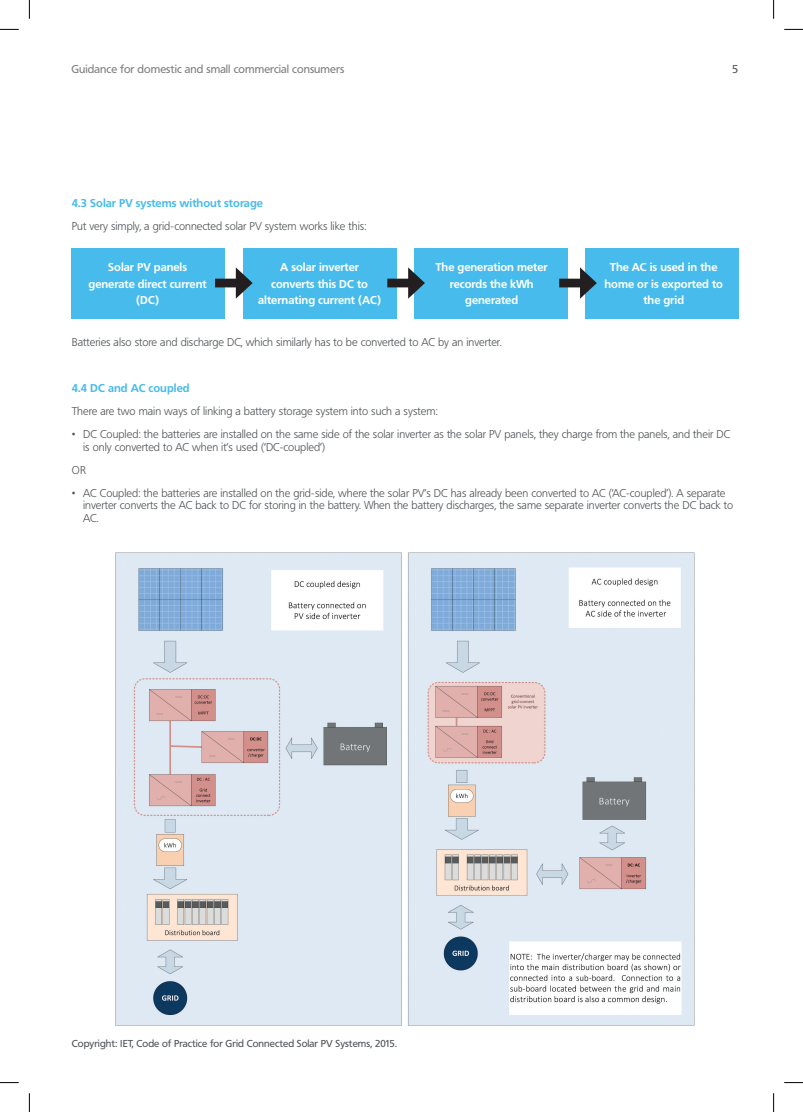
<style>
.page{position:relative;width:803px;height:1112px;background:#fff}
.page>*{position:absolute;margin:0;border:0;box-sizing:border-box;transform-origin:0 0}
.t1{font:300 11.25px/12.5px "Frutiger BQ";color:#505457}
.t2{font:700 11.25px/16.2px "Frutiger BQ";color:#fff;text-align:center}
.t3{font:700 11.25px "Frutiger BQ";color:#47bbeb}
.t4{font:11.25px "Frutiger BQ";color:#808080}
.t5{font:11.25px "Frutiger BQ";color:#57585a}
.t6{font:10px "Frutiger BQ";color:#505457}
</style>
<div class="page">
<div style="left:414px;top:247px;width:153px;height:71px;background:#47bbeb"></div>
<div style="left:72px;top:247px;width:153px;height:71px;background:#47bbeb"></div>
<div style="left:585px;top:247px;width:153px;height:71px;background:#47bbeb"></div>
<div style="left:243px;top:247px;width:153px;height:71px;background:#47bbeb"></div>
<div style="left:215px;top:278px;width:27px;height:9px;background:#231f20"></div>
<svg style="left:236px;top:267px;width:17px;height:31px"></svg>
<div style="left:387px;top:278px;width:28px;height:9px;background:#231f20"></div>
<svg style="left:408px;top:267px;width:17px;height:31px"></svg>
<div style="left:559px;top:278px;width:28px;height:9px;background:#231f20"></div>
<svg style="left:580px;top:267px;width:17px;height:31px"></svg>
<img style="left:115px;top:552px;width:579px;height:473px">
<svg style="left:0;top:29px;width:19px;height:1px"></svg>
<svg style="left:784px;top:29px;width:19px;height:1px"></svg>
<svg style="left:0;top:1082px;width:19px;height:1px"></svg>
<svg style="left:784px;top:1082px;width:19px;height:1px"></svg>
<svg style="left:29px;top:0;width:1px;height:19px"></svg>
<svg style="left:29px;top:1093px;width:1px;height:18px"></svg>
<svg style="left:773px;top:0;width:1px;height:19px"></svg>
<svg style="left:773px;top:1093px;width:1px;height:18px"></svg>
<p class="t4" style="left:72px;top:63px;width:274px">Guidance for domestic and small commercial consumers</p>
<p class="t5" style="left:732px;top:63px;width:8px">5</p>
<p class="t3" style="left:72px;top:196px;width:193px">4.3 Solar PV systems without storage</p>
<p class="t1" style="left:72px;top:220px;width:296px">Put very simply, a grid-connected solar PV system works like this:</p>
<p class="t2" style="left:89px;top:259px;width:120px">Solar PV panels generate direct current (DC)</p>
<p class="t2" style="left:258px;top:259px;width:125px">A solar inverter converts this DC to alternating current (AC)</p>
<p class="t2" style="left:435px;top:259px;width:114px">The generation meter records the kWh generated</p>
<p class="t2" style="left:604px;top:259px;width:120px">The AC is used in the home or is exported to the grid</p>
<p class="t1" style="left:72px;top:335px;width:431px">Batteries also store and discharge DC, which similarly has to be converted to AC by an inverter.</p>
<p class="t3" style="left:72px;top:381px;width:119px">4.4 DC and AC coupled</p>
<p class="t1" style="left:72px;top:405px;width:367px">There are two main ways of linking a battery storage system into such a system:</p>
<p class="t1" style="left:83px;top:428px;width:648px;text-indent:-11px">• DC Coupled: the batteries are installed on the same side of the solar inverter as the solar PV panels, they charge from the panels, and their DC is only converted to AC when it’s used (‘DC-coupled’)</p>
<p class="t1" style="left:72px;top:463px;width:16px">OR</p>
<p class="t1" style="left:83px;top:487px;width:651px;text-indent:-11px">• AC Coupled: the batteries are installed on the grid-side, where the solar PV’s DC has already been converted to AC (‘AC-coupled’). A separate inverter converts the AC back to DC for storing in the battery. When the battery discharges, the same separate inverter converts the DC back to<br>AC.</p>
<p class="t6" style="left:72px;top:1037px;width:326px">Copyright: IET, Code of Practice for Grid Connected Solar PV Systems, 2015.</p>
</div>
